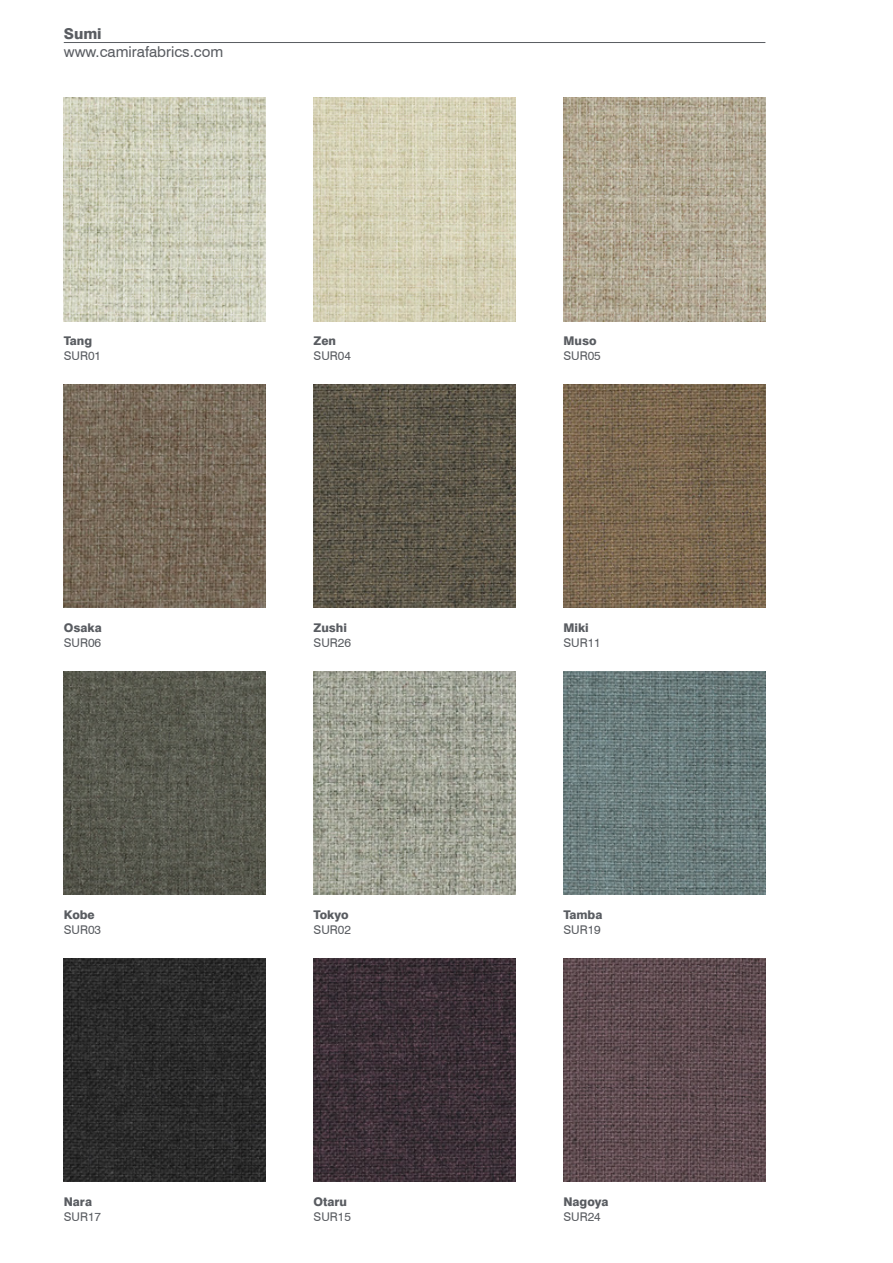
<style>
.page{position:relative;width:893px;height:1263px;background:#fff}
.page>*{position:absolute;margin:0;border:0;box-sizing:border-box;transform-origin:0 0}
.t1{font:15px "Swiss 721 BT";color:#595c61}
.t2{font:800 15px "Swiss 721 BT";color:#595c61}
.t3{font:12px "Swiss 721 BT";color:#595c61}
.t4{font:800 12px "Swiss 721 BT";color:#595c61}
</style>
<div class="page">
<hr style="left:64px;top:42px;width:701px;height:1px;background:#595c61">
<img style="left:64px;top:98px;width:202px;height:223px">
<img style="left:314px;top:98px;width:202px;height:223px">
<img style="left:563px;top:98px;width:202px;height:223px">
<img style="left:64px;top:385px;width:202px;height:223px">
<img style="left:314px;top:385px;width:202px;height:223px">
<img style="left:563px;top:385px;width:202px;height:223px">
<img style="left:64px;top:671px;width:202px;height:224px">
<img style="left:314px;top:671px;width:202px;height:224px">
<img style="left:563px;top:671px;width:202px;height:224px">
<img style="left:64px;top:958px;width:202px;height:223px">
<img style="left:314px;top:958px;width:202px;height:223px">
<img style="left:563px;top:958px;width:202px;height:223px">
<p class="t2" style="left:64px;top:25px;width:39px">Sumi</p>
<p class="t1" style="left:64px;top:42px;width:161px">www.camirafabrics.com</p>
<p class="t4" style="left:64px;top:333px;width:30px">Tang</p>
<p class="t3" style="left:64px;top:348px;width:39px">SUR01</p>
<p class="t4" style="left:314px;top:333px;width:24px">Zen</p>
<p class="t3" style="left:314px;top:348px;width:39px">SUR04</p>
<p class="t4" style="left:563px;top:333px;width:35px">Muso</p>
<p class="t3" style="left:563px;top:348px;width:39px">SUR05</p>
<p class="t4" style="left:64px;top:620px;width:39px">Osaka</p>
<p class="t3" style="left:64px;top:635px;width:39px">SUR06</p>
<p class="t4" style="left:314px;top:620px;width:35px">Zushi</p>
<p class="t3" style="left:314px;top:635px;width:39px">SUR26</p>
<p class="t4" style="left:563px;top:620px;width:27px">Miki</p>
<p class="t3" style="left:563px;top:635px;width:39px">SUR11</p>
<p class="t4" style="left:64px;top:907px;width:32px">Kobe</p>
<p class="t3" style="left:64px;top:922px;width:39px">SUR03</p>
<p class="t4" style="left:314px;top:907px;width:37px">Tokyo</p>
<p class="t3" style="left:314px;top:922px;width:39px">SUR02</p>
<p class="t4" style="left:563px;top:907px;width:40px">Tamba</p>
<p class="t3" style="left:563px;top:922px;width:39px">SUR19</p>
<p class="t4" style="left:64px;top:1194px;width:30px">Nara</p>
<p class="t3" style="left:64px;top:1209px;width:39px">SUR17</p>
<p class="t4" style="left:314px;top:1194px;width:35px">Otaru</p>
<p class="t3" style="left:314px;top:1209px;width:39px">SUR15</p>
<p class="t4" style="left:563px;top:1194px;width:47px">Nagoya</p>
<p class="t3" style="left:563px;top:1209px;width:39px">SUR24</p>
</div>
